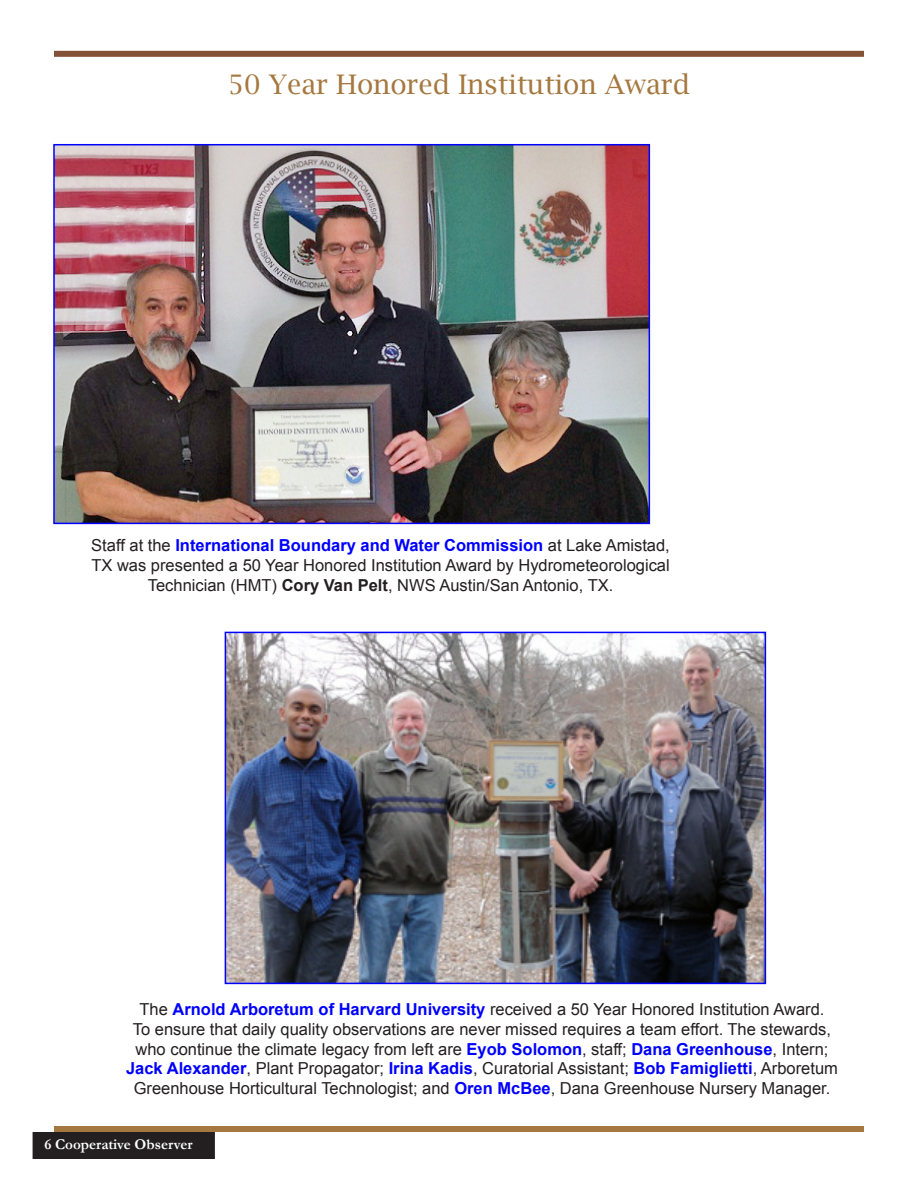
<style>
.page{position:relative;width:918px;height:1188px;background:#fff}
.page>*{position:absolute;margin:0;border:0;box-sizing:border-box;transform-origin:0 0}
.Headline{font:27px "Lucida Bright";color:#a5783f}
.cap1{font:16.5px/19.8px "Arial";color:#231f20;text-align:center}
.t1{font:700 15px "Garamond";color:#fff}
.s1{font-weight:700;color:#00f}
.s2{font-weight:700}
</style>
<div class="page">
<div style="left:33px;top:1133px;width:181px;height:25px;background:#231f20"></div>
<div style="left:33px;top:1132px;width:182px;height:27px;border:2px solid #231f20"></div>
<div style="left:54px;top:1126px;width:810px;height:6px;background:#a5783f"></div>
<img style="left:56px;top:147px;width:591px;height:374px">
<div style="left:53px;top:144px;width:597px;height:380px;border:2px solid #00f"></div>
<img style="left:228px;top:635px;width:535px;height:346px">
<div style="left:225px;top:632px;width:541px;height:352px;border:2px solid #00f"></div>
<div style="left:54px;top:51px;width:810px;height:6px;background:#835237"></div>
<p class="Headline" style="left:228px;top:69px;width:464px">50 Year Honored Institution Award</p>
<p class="cap1" style="left:91px;top:536px;width:580px">Staff at the <span class="s1">International Boundary and Water Commission</span> at Lake Amistad,<br>TX was presented a 50 Year Honored Institution Award by Hydrometeorological<br>Technician (HMT) <span class="s2">Cory Van Pelt</span>, NWS Austin/San Antonio, TX.</p>
<p class="cap1" style="left:126px;top:999px;width:713px">The <span class="s1">Arnold Arboretum of Harvard University</span> received a 50 Year Honored Institution Award.<br>To ensure that daily quality observations are never missed requires a team effort. The stewards, who continue the climate legacy from left are <span class="s1">Eyob Solomon</span>, staff; <span class="s1">Dana Greenhouse</span>, Intern; <span class="s1">Jack Alexander</span>, Plant Propagator; <span class="s1">Irina Kadis</span>, Curatorial Assistant; <span class="s1">Bob Famiglietti</span>, Arboretum Greenhouse Horticultural Technologist; and <span class="s1">Oren McBee</span>, Dana Greenhouse Nursery Manager.</p>
<p class="t1" style="left:44px;top:1134px;width:150px">6 Cooperative Observer</p>
</div>
